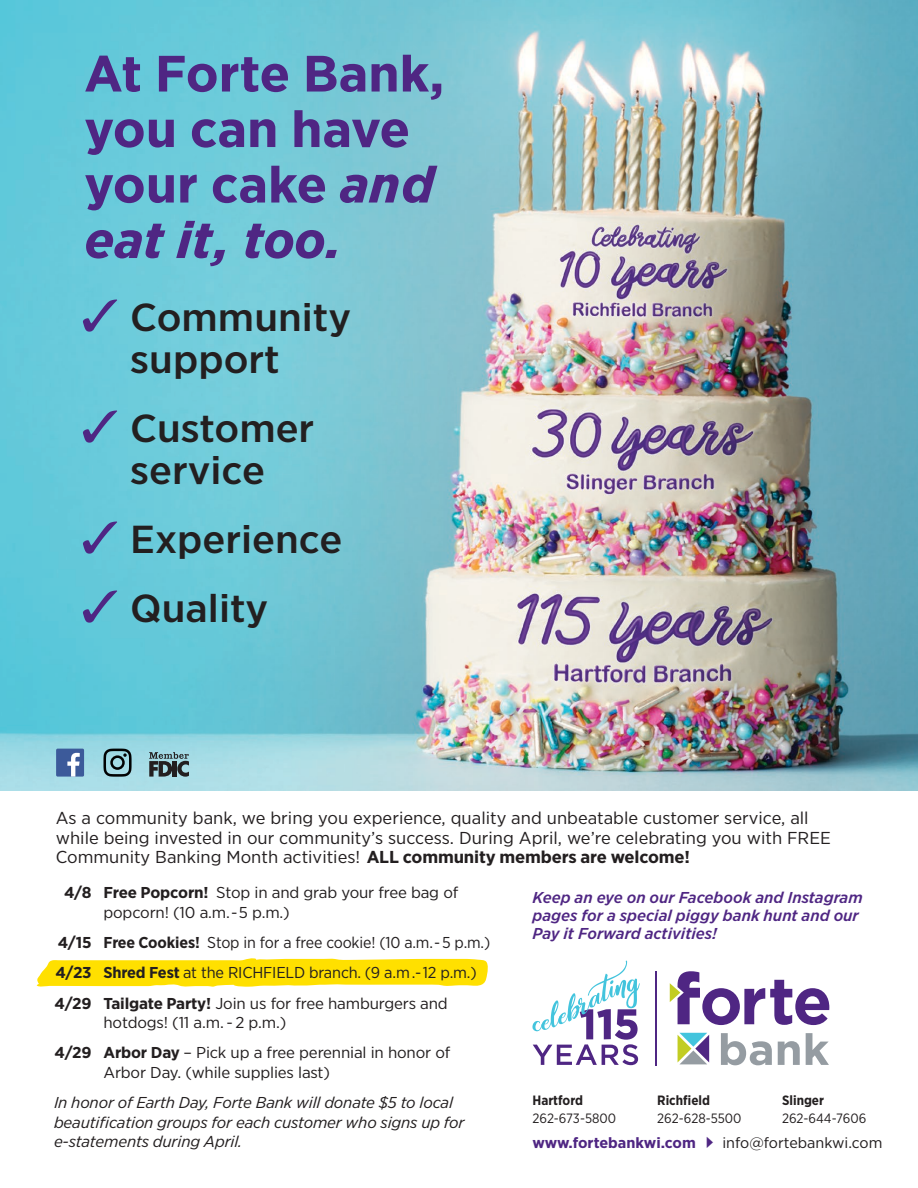
<style>
.page{position:relative;width:918px;height:1188px;background:#fff}
.page>*{position:absolute;margin:0;border:0;box-sizing:border-box;transform-origin:0 0}
.t1{font:700 51px/55.5px "Gotham Narrow";color:#4f2683;scale:1.12 1}
.t2{font:500 39px/42px "Gotham Narrow";color:#231f20;text-align:center;scale:1.12 1}
.t3{font:17.25px/19.5px "Gotham Narrow";color:#231f20;scale:1.1 1}
.t4{font:15.75px/19.5px "Gotham Narrow";letter-spacing:-.01em;color:#231f20;scale:1.1 1}
.t5{font:italic 15.75px/19.5px "Gotham Narrow";letter-spacing:-.01em;color:#231f20;scale:1.1 1}
.t6{font:italic 500 15.75px/18px "Gotham Narrow";color:#4f2683;scale:1.1 1}
.t7{font:15.75px "Gotham Narrow";letter-spacing:-.01em;color:#231f20;scale:1.04 1}
.t8{font:15.75px "Gotham Narrow";letter-spacing:-.01em;color:#231f20;scale:1.06 1}
.t9{font:15px "Gotham Narrow";color:#231f20;scale:1.1 1}
.t10{font:13.5px "Gotham Narrow";color:#231f20}
.t11{font:700 13.5px "Gotham Narrow";color:#231f20}
.s1{font-style:italic}
.s2{color:#4f2683}
.s3{font-weight:700}
.s4{font-weight:700;color:#4f2683}
</style>
<div class="page">
<img style="left:0;top:0;width:918px;height:791px">
<svg style="left:37px;top:958px;width:451px;height:29px;background:#ffe31f"></svg>
<svg style="left:149px;top:752px;width:40px;height:25px"></svg>
<hr style="left:173px;top:761px;width:4px;height:16px;background:#231f20">
<div style="left:56px;top:749px;width:28px;height:28px;background:#3c5a9a;border-radius:2px"></div>
<svg style="left:67px;top:753px;width:13px;height:24px"></svg>
<svg style="left:103px;top:749px;width:29px;height:28px"></svg>
<svg style="left:721px;top:1033px;width:51px;height:32px"></svg>
<svg style="left:778px;top:1041px;width:22px;height:24px"></svg>
<svg style="left:806px;top:1033px;width:23px;height:32px"></svg>
<svg style="left:678px;top:1033px;width:31px;height:31px"></svg>
<svg style="left:670px;top:971px;width:159px;height:54px"></svg>
<svg style="left:532px;top:961px;width:108px;height:104px"></svg>
<hr style="left:655px;top:971px;width:2px;height:94px;background:#4f2683">
<p class="t1" style="left:84px;top:45px;width:323px">At Forte Bank, you can have your cake <span class="s1">and eat it, too.</span></p>
<p class="t2" style="left:81px;top:296px;width:243px"><span class="s2">✓</span> Community support</p>
<p class="t2" style="left:81px;top:407px;width:210px"><span class="s2">✓</span> Customer service</p>
<p class="t2" style="left:81px;top:518px;width:235px"><span class="s2">✓</span> Experience</p>
<p class="t2" style="left:81px;top:587px;width:169px"><span class="s2">✓</span> Quality</p>
<p class="t3" style="left:56px;top:808px;width:706px">As a community bank, we bring you experience, quality and unbeatable customer service, all while being invested in our community’s success. During April, we’re celebrating you with FREE<br>Community Banking Month activities! <span class="s3">ALL community members are welcome!</span></p>
<p class="t4" style="left:104px;top:883px;width:324px;text-indent:-39px"><span class="s3">4/8 Free Popcorn!</span> Stop in and grab your free bag of popcorn! (10 a.m.-5 p.m.)</p>
<p class="t7" style="left:58px;top:933px;width:417px"><span class="s3">4/15 Free Cookies!</span> Stop in for a free cookie! (10 a.m.-5 p.m.)</p>
<p class="t8" style="left:55px;top:963px;width:399px"><span class="s3">4/23 Shred Fest</span> at the RICHFIELD branch. (9 a.m.-12 p.m.)</p>
<p class="t4" style="left:104px;top:993px;width:315px;text-indent:-49px"><span class="s3">4/29 Tailgate Party!</span> Join us for free hamburgers and hotdogs! (11 a.m. - 2 p.m.)</p>
<p class="t4" style="left:104px;top:1043px;width:317px;text-indent:-49px"><span class="s3">4/29 Arbor Day</span> – Pick up a free perennial in honor of<br>Arbor Day. (while supplies last)</p>
<p class="t5" style="left:54px;top:1093px;width:375px">In honor of Earth Day, Forte Bank will donate $5 to local beautification groups for each customer who signs up for e-statements during April.</p>
<p class="t6" style="left:532px;top:888px;width:302px">Keep an eye on our Facebook and Instagram pages for a special piggy bank hunt and our<br>Pay it Forward activities!</p>
<p class="t11" style="left:532px;top:1091px;width:52px">Hartford</p>
<p class="t10" style="left:532px;top:1109px;width:85px">262-673-5800</p>
<p class="t11" style="left:657px;top:1091px;width:54px">Richfield</p>
<p class="t10" style="left:657px;top:1109px;width:86px">262-628-5500</p>
<p class="t11" style="left:782px;top:1091px;width:44px">Slinger</p>
<p class="t10" style="left:782px;top:1109px;width:86px">262-644-7606</p>
<p class="t9" style="left:532px;top:1133px;width:320px"><span class="s4">www.fortebankwi.com</span> <span class="s2">✔</span> info@fortebankwi.com</p>
</div>
